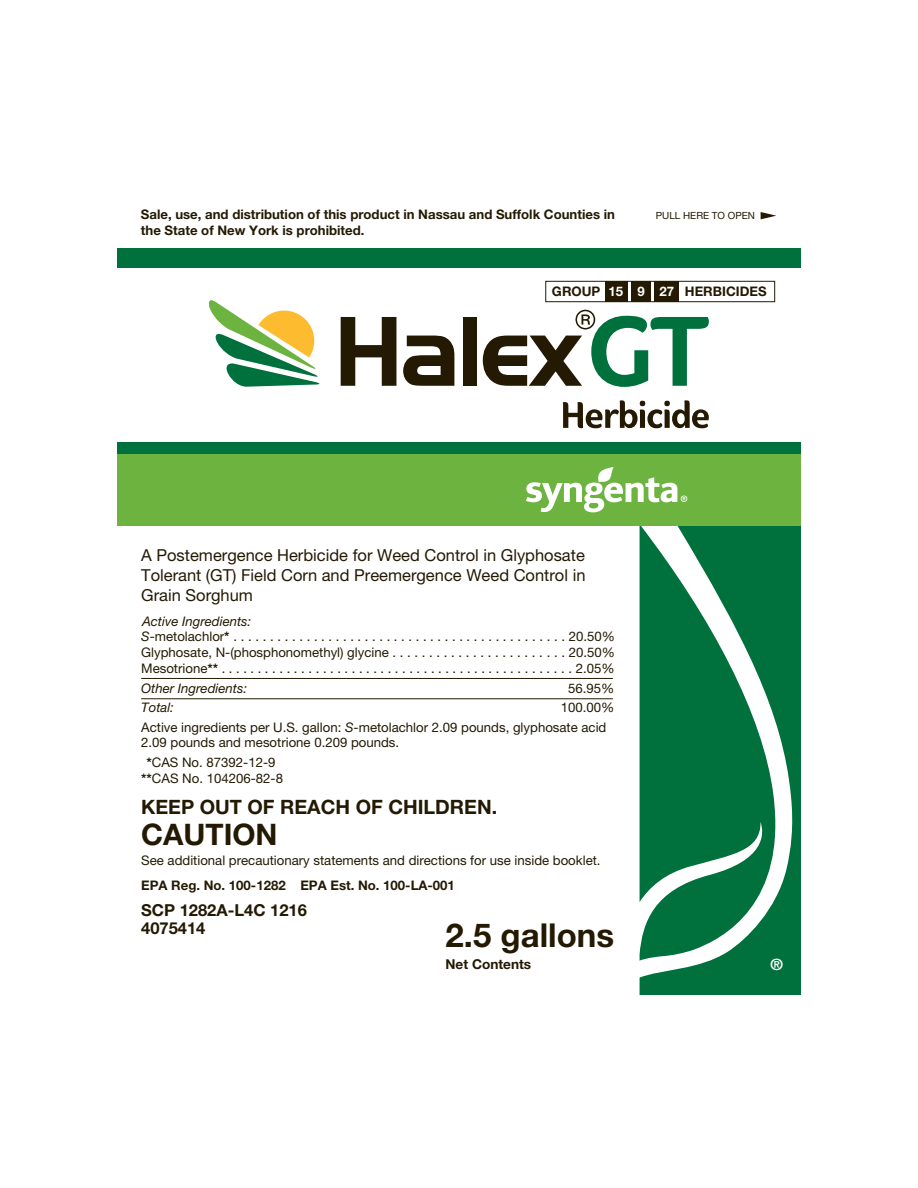
<style>
.page{position:relative;width:918px;height:1188px;background:#fff}
.page>*{position:absolute;margin:0;border:0;box-sizing:border-box;transform-origin:0 0}
.t1{font:700 33px "Helvetica Neue LT Pro";color:#241a04}
.t2{font:700 29.7px "Helvetica Neue LT Pro";color:#241a04}
.t3{font:700 19.8px "Helvetica Neue LT Pro";color:#241a04}
.t4{font:16.5px/19.8px "Helvetica Neue LT Pro";color:#241a04;text-align:justify}
.t5{font:700 16.5px/18.1px "Helvetica Neue LT Pro";color:#241a04}
.t6{font:700 15.6px "Helvetica Neue LT Pro";color:#fff}
.t7{font:700 13.65px "Helvetica Neue LT Pro";color:#241a04}
.t8{font:13.2px/15.6px "Helvetica Neue LT Pro";color:#241a04}
.t9{font:700 13.2px/15.8px "Helvetica Neue LT Pro";color:#241a04}
.t10{font:italic 13.2px "Helvetica Neue LT Pro";color:#241a04}
.t11{font:9.9px "Helvetica Neue LT Pro";color:#241a04}
.s1{color:#fff}
.s2{font-style:italic}
.s3{font-weight:700}
</style>
<div class="page">
<div style="left:117px;top:248px;width:683px;height:20px;background:#00703c"></div>
<svg style="left:640px;top:526px;width:160px;height:469px;fill:#00703c"></svg>
<div style="left:117px;top:454px;width:683px;height:72px;background:#6db33f"></div>
<div style="left:117px;top:442px;width:683px;height:12px;background:#00703c"></div>
<svg style="left:526px;top:467px;width:161px;height:45px"></svg>
<div style="left:545px;top:281px;width:230px;height:21px;border:1px solid #241a04"></div>
<div style="left:654px;top:281px;width:25px;height:21px;background:#241a04"></div>
<div style="left:605px;top:281px;width:23px;height:21px;background:#241a04"></div>
<div style="left:631px;top:281px;width:20px;height:21px;background:#241a04"></div>
<svg style="left:761px;top:212px;width:15px;height:7px"></svg>
<hr style="left:141px;top:678px;width:472px;height:1px;background:#241a04">
<hr style="left:141px;top:698px;width:472px;height:1px;background:#241a04">
<svg style="left:209px;top:300px;width:110px;height:87px"></svg>
<svg style="left:341px;top:317px;width:55px;height:69px"></svg>
<svg style="left:403px;top:336px;width:51px;height:50px"></svg>
<div style="left:463px;top:317px;width:14px;height:69px;background:#241a04"></div>
<svg style="left:483px;top:310px;width:226px;height:77px"></svg>
<svg style="left:563px;top:400px;width:146px;height:28px"></svg>
<p class="t9" style="left:141px;top:208px;width:476px">Sale, use, and distribution of this product in Nassau and Suffolk Counties in the State of New York is prohibited.</p>
<p class="t11" style="left:656px;top:212px;width:101px">PULL HERE TO OPEN</p>
<p class="t9" style="left:552px;top:285px;width:216px">GROUP <span class="s1">15 9 27</span> HERBICIDES</p>
<p class="t4" style="left:141px;top:547px;width:446px">A Postemergence Herbicide for Weed Control in Glyphosate Tolerant (GT) Field Corn and Preemergence Weed Control in Grain Sorghum</p>
<p class="t8" style="left:141px;top:614px;width:475px"><span class="s2">Active Ingredients:<br>S</span>-metolachlor<span class="s3">*</span> . . . . . . . . . . . . . . . . . . . . . . . . . . . . . . . . . . . . . . . . . . . . . . 20.50% Glyphosate, N-(phosphonomethyl) glycine . . . . . . . . . . . . . . . . . . . . . . . . 20.50% Mesotrione<span class="s3">**</span> . . . . . . . . . . . . . . . . . . . . . . . . . . . . . . . . . . . . . . . . . . . . . . . . . 2.05%</p>
<p class="t10" style="left:141px;top:683px;width:107px">Other Ingredients:</p>
<p class="t8" style="left:568px;top:681px;width:48px">56.95%</p>
<p class="t10" style="left:141px;top:702px;width:34px">Total:</p>
<p class="t8" style="left:141px;top:699px;width:475px;line-height:19.8px;text-indent:420px">100.00%<br>Active ingredients per U.S. gallon: <span class="s2">S</span>-metolachlor 2.09 pounds, glyphosate acid</p>
<p class="t8" style="left:146px;top:734px;width:254px;line-height:19.8px;text-indent:-5px">2.09 pounds and mesotrione 0.209 pounds. <span class="s3">*</span>CAS No. 87392-12-9</p>
<p class="t8" style="left:141px;top:771px;width:143px"><span class="s3">**</span>CAS No. 104206-82-8</p>
<h3 class="t3" style="left:141px;top:799px;width:358px">KEEP OUT OF REACH OF CHILDREN.</h3>
<h2 class="t2" style="left:141px;top:823px;width:138px">CAUTION</h2>
<p class="t8" style="left:141px;top:854px;width:461px">See additional precautionary statements and directions for use inside booklet.</p>
<p class="t9" style="left:141px;top:878px;width:315px">EPA Reg. No. 100-1282 EPA Est. No. 100-LA-001</p>
<p class="t5" style="left:141px;top:903px;width:167px">SCP 1282A-L4C 1216<br>4075414</p>
<h1 class="t1" style="left:446px;top:922px;width:170px">2.5 gallons</h1>
<p class="t7" style="left:446px;top:958px;width:87px">Net Contents</p>
<p class="t6" style="left:771px;top:958px;width:14px">®</p>
</div>
